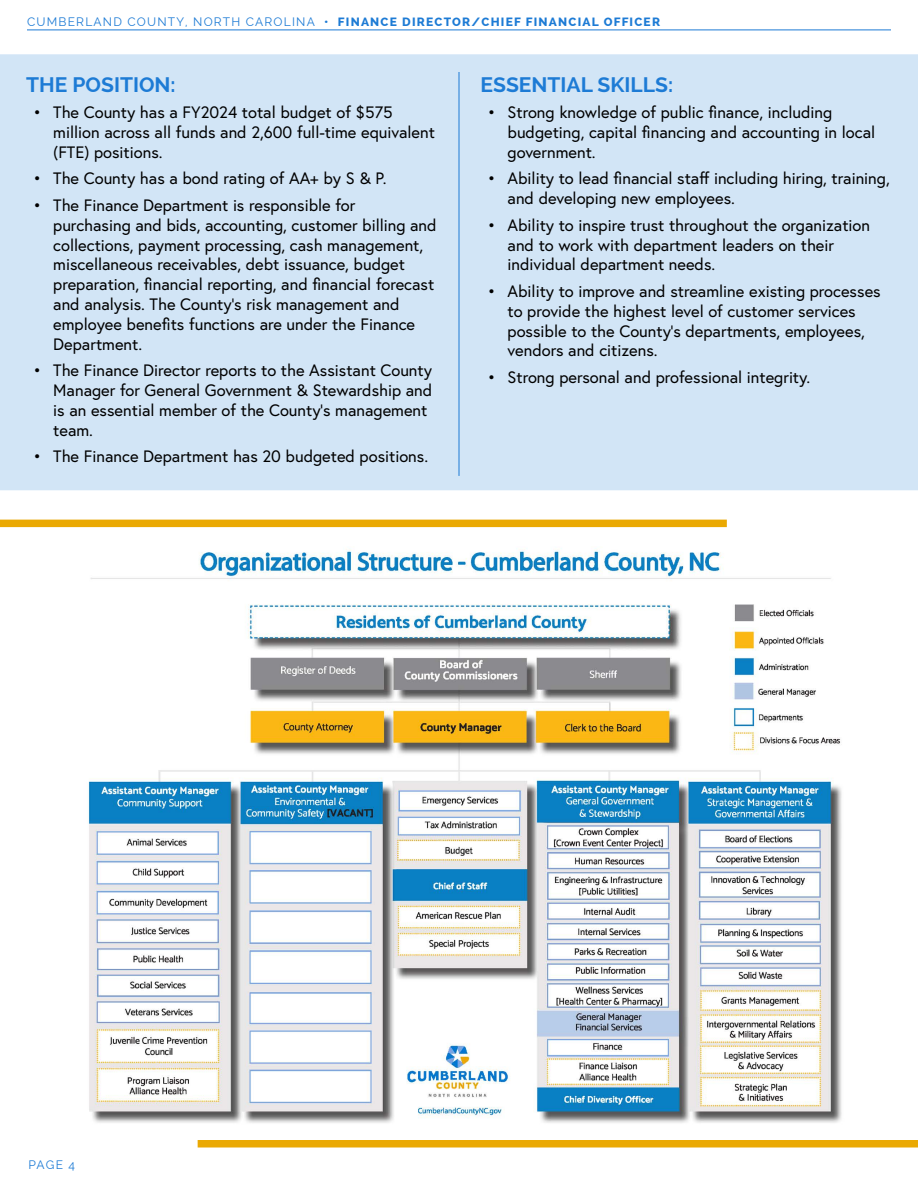
<style>
.page{position:relative;width:918px;height:1188px;background:#fff}
.page>*{position:absolute;margin:0;border:0;box-sizing:border-box;transform-origin:0 0}
.t1{font:700 21px "Raleway";color:#1d7bd5}
.t2{font:16.5px/19.8px "Europa";color:#000}
.t3{font:800 12px "Raleway";letter-spacing:.1em;color:#1d7bd5}
.t4{font:12px "Raleway";color:#1d7bd5}
.s1{font-weight:400}
.s2{font-weight:700}
</style>
<div class="page">
<hr style="left:27px;top:30px;width:864px;height:1px;background:#1d7bd5">
<div style="left:0;top:54px;width:918px;height:436px;background:#d2e5f6"></div>
<div style="left:198px;top:1140px;width:720px;height:8px;background:#eaa903"></div>
<div style="left:0;top:520px;width:727px;height:7px;background:#eaa903"></div>
<hr style="left:459px;top:72px;width:1px;height:404px;background:#1d7bd5">
<img style="left:88px;top:548px;width:754px;height:575px">
<p class="t3" style="left:27px;top:15px;width:635px"><span class="s1">CUMBERLAND COUNTY, NORTH CAROLINA</span> <span class="s2">•</span> FINANCE DIRECTOR/CHIEF FINANCIAL OFFICER</p>
<p class="t1" style="left:26px;top:72px;width:151px">THE POSITION:</p>
<p class="t2" style="left:53px;top:102px;width:383px;text-indent:-20px">• The County has a FY2024 total budget of $575 million across all funds and 2,600 full-time equivalent (FTE) positions.</p>
<p class="t2" style="left:33px;top:168px;width:355px">• The County has a bond rating of AA+ by S &amp; P.</p>
<p class="t2" style="left:53px;top:195px;width:385px;text-indent:-20px">• The Finance Department is responsible for purchasing and bids, accounting, customer billing and collections, payment processing, cash management, miscellaneous receivables, debt issuance, budget preparation, financial reporting, and financial forecast and analysis. The County’s risk management and employee benefits functions are under the Finance Department.</p>
<p class="t2" style="left:53px;top:360px;width:381px;text-indent:-20px">• The Finance Director reports to the Assistant County Manager for General Government &amp; Stewardship and is an essential member of the County’s management team.</p>
<p class="t2" style="left:33px;top:446px;width:397px">• The Finance Department has 20 budgeted positions.</p>
<p class="t1" style="left:481px;top:72px;width:194px">ESSENTIAL SKILLS:</p>
<p class="t2" style="left:508px;top:102px;width:369px;text-indent:-20px">• Strong knowledge of public finance, including budgeting, capital financing and accounting in local government.</p>
<p class="t2" style="left:508px;top:168px;width:384px;text-indent:-20px">• Ability to lead financial staff including hiring, training, and developing new employees.</p>
<p class="t2" style="left:508px;top:215px;width:364px;text-indent:-20px">• Ability to inspire trust throughout the organization and to work with department leaders on their individual department needs.</p>
<p class="t2" style="left:508px;top:281px;width:375px;text-indent:-20px">• Ability to improve and streamline existing processes to provide the highest level of customer services possible to the County’s departments, employees, vendors and citizens.</p>
<p class="t2" style="left:487px;top:367px;width:324px">• Strong personal and professional integrity.</p>
<p class="t4" style="left:28px;top:1158px;width:48px">PAGE 4</p>
</div>
